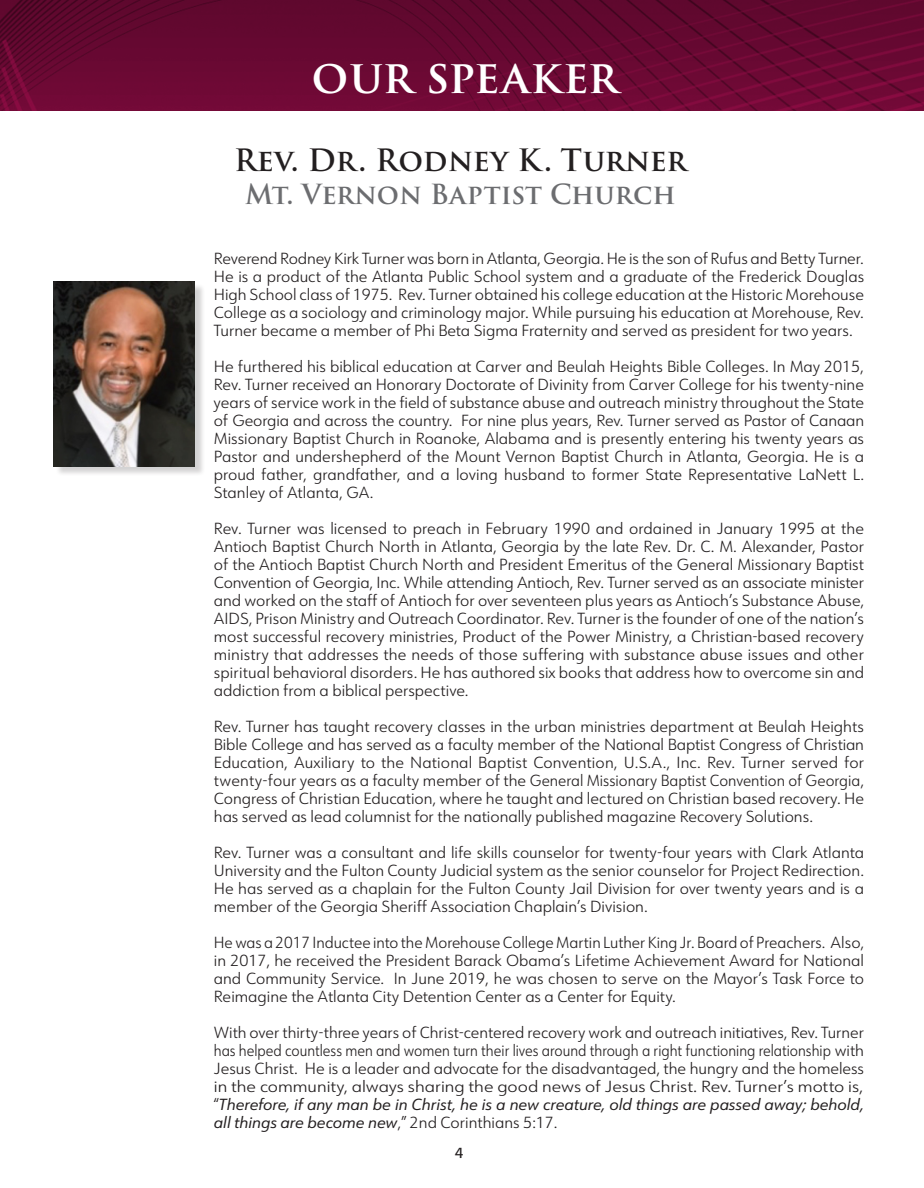
<style>
.page{position:relative;width:924px;height:1188px;background:#fff}
.page>*{position:absolute;margin:0;border:0;box-sizing:border-box;transform-origin:0 0}
.t1{font:600 45px "Trajan Pro 3";color:#fff}
.t2{font:600 30px "Trajan Pro 3";color:#231f20}
.t3{font:600 27px "Trajan Pro 3";color:#6c6d70}
.t4{font:300 15.75px/18px "URW Form";color:#231f20;text-align:justify}
.t5{font:300 15.75px/18px "URW Form";color:#231f20;text-align:justify;scale:.96 1}
.t6{font:italic 15.75px/18px "URW Form";color:#231f20}
.t7{font:15px "Formata";color:#231f20}
.s1{font-weight:300;font-style:normal}
</style>
<div class="page">
<img style="left:0;top:0;width:924px;height:110px">
<div style="left:55px;top:283px;width:150px;height:194px;background:#231f20;opacity:.2"></div>
<img style="left:54px;top:281px;width:141px;height:185px">
<p class="t1" style="left:312px;top:44px;width:308px">our speaker</p>
<p class="t2" style="left:234px;top:139px;width:454px">Rev. Dr. Rodney K. Turner</p>
<p class="t3" style="left:245px;top:174px;width:432px">Mt. Vernon Baptist Church</p>
<p class="t4" style="left:214px;top:248px;width:652px">Reverend Rodney Kirk Turner was born in Atlanta, Georgia. He is the son of Rufus and Betty Turner.<br>He is a product of the Atlanta Public School system and a graduate of the Frederick Douglas High School class of 1975. Rev. Turner obtained his college education at the Historic Morehouse College as a sociology and criminology major. While pursuing his education at Morehouse, Rev.<br>Turner became a member of Phi Beta Sigma Fraternity and served as president for two years.</p>
<p class="t4" style="left:214px;top:356px;width:652px">He furthered his biblical education at Carver and Beulah Heights Bible Colleges. In May 2015, Rev. Turner received an Honorary Doctorate of Divinity from Carver College for his twenty-nine years of service work in the field of substance abuse and outreach ministry throughout the State of Georgia and across the country. For nine plus years, Rev. Turner served as Pastor of Canaan Missionary Baptist Church in Roanoke, Alabama and is presently entering his twenty years as Pastor and undershepherd of the Mount Vernon Baptist Church in Atlanta, Georgia. He is a proud father, grandfather, and a loving husband to former State Representative LaNett L.<br>Stanley of Atlanta, GA.</p>
<p class="t4" style="left:214px;top:518px;width:652px">Rev. Turner was licensed to preach in February 1990 and ordained in January 1995 at the Antioch Baptist Church North in Atlanta, Georgia by the late Rev. Dr. C. M. Alexander, Pastor of the Antioch Baptist Church North and President Emeritus of the General Missionary Baptist Convention of Georgia, Inc. While attending Antioch, Rev. Turner served as an associate minister and worked on the staff of Antioch for over seventeen plus years as Antioch’s Substance Abuse, AIDS, Prison Ministry and Outreach Coordinator. Rev. Turner is the founder of one of the nation’s most successful recovery ministries, Product of the Power Ministry, a Christian-based recovery ministry that addresses the needs of those suffering with substance abuse issues and other spiritual behavioral disorders. He has authored six books that address how to overcome sin and addiction from a biblical perspective.</p>
<p class="t4" style="left:214px;top:716px;width:652px">Rev. Turner has taught recovery classes in the urban ministries department at Beulah Heights Bible College and has served as a faculty member of the National Baptist Congress of Christian Education, Auxiliary to the National Baptist Convention, U.S.A., Inc. Rev. Turner served for twenty-four years as a faculty member of the General Missionary Baptist Convention of Georgia, Congress of Christian Education, where he taught and lectured on Christian based recovery. He has served as lead columnist for the nationally published magazine Recovery Solutions.</p>
<p class="t4" style="left:214px;top:842px;width:652px">Rev. Turner was a consultant and life skills counselor for twenty-four years with Clark Atlanta University and the Fulton County Judicial system as the senior counselor for Project Redirection.<br>He has served as a chaplain for the Fulton County Jail Division for over twenty years and is a member of the Georgia Sheriff Association Chaplain’s Division.</p>
<p class="t5" style="left:214px;top:932px;width:679px">He was a 2017 Inductee into the Morehouse College Martin Luther King Jr. Board of Preachers. Also, in 2017, he received the President Barack Obama’s Lifetime Achievement Award for National and Community Service. In June 2019, he was chosen to serve on the Mayor’s Task Force to Reimagine the Atlanta City Detention Center as a Center for Equity.</p>
<p class="t4" style="left:214px;top:1022px;width:652px">With over thirty-three years of Christ-centered recovery work and outreach initiatives, Rev. Turner has helped countless men and women turn their lives around through a right functioning relationship with Jesus Christ. He is a leader and advocate for the disadvantaged, the hungry and the homeless in the community, always sharing the good news of Jesus Christ. Rev. Turner’s motto is,</p>
<p class="t6" style="left:214px;top:1094px;width:652px"><span class="s1">“</span>Therefore, if any man be in Christ, he is a new creature, old things are passed away; behold, all things are become new<span class="s1">,” 2nd Corinthians 5:17.</span></p>
<p class="t7" style="left:455px;top:1144px;width:10px">4</p>
</div>
